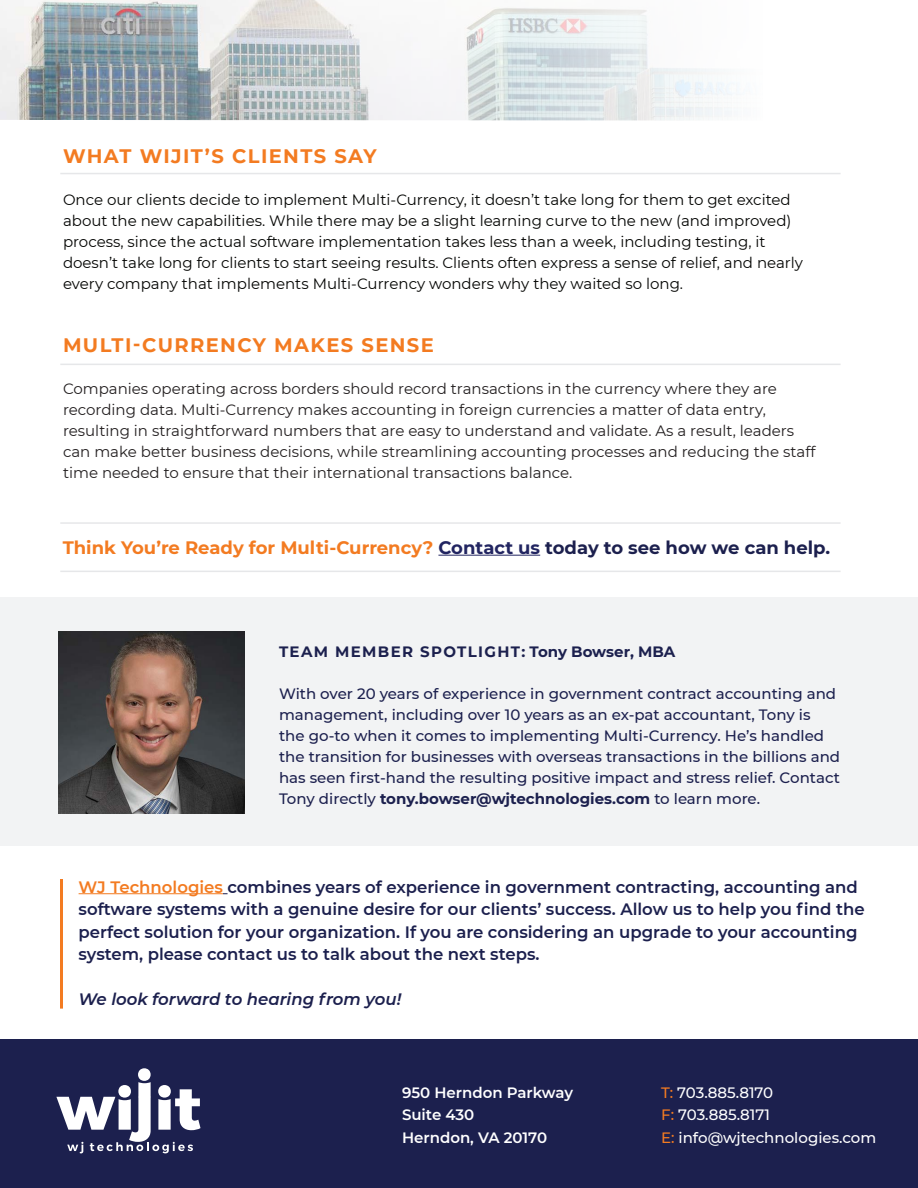
<style>
.page{position:relative;width:918px;height:1188px;background:#fff}
.page>*{position:absolute;margin:0;border:0;box-sizing:border-box;transform-origin:0 0}
.t1{font:700 19.5px "Montserrat";letter-spacing:.07em;color:#f37b21}
.t2{font:700 18px "Montserrat";color:#f37b21}
.t3{font:600 16.5px/22.5px "Montserrat";color:#1c204e}
.t4{font:italic 600 16.5px "Montserrat";color:#1c204e}
.t5{font:15px/21px "Montserrat";color:#040503}
.t6{font:15px/21px "Montserrat";color:#231f20}
.t7{font:500 15px/21px "Montserrat";color:#1c204e}
.t8{font:500 15px "Montserrat";color:#fff}
.t9{font:600 15px "Montserrat";color:#fff}
.t10{font:700 15px "Montserrat";letter-spacing:.09em;color:#1c204e}
.s1{color:#222561}
.s2{color:#1c204e}
.s3{font-weight:700}
.s4{color:#f37b21}
</style>
<div class="page">
<img style="left:0;top:0;width:732px;height:121px">
<div style="left:0;top:1040px;width:918px;height:148px;background:#1c204e"></div>
<div style="left:0;top:598px;width:918px;height:248px;background:#f2f3f4"></div>
<hr style="left:60px;top:173px;width:781px;height:1px;background:#e6e7e9">
<hr style="left:60px;top:571px;width:781px;height:1px;background:#e6e7e9">
<hr style="left:60px;top:522px;width:781px;height:2px;background:#e6e7e9">
<hr style="left:60px;top:364px;width:781px;height:1px;background:#e6e7e9">
<hr style="left:79px;top:893px;width:144px;height:1px;background:#f37b21">
<hr style="left:60px;top:879px;width:3px;height:130px;background:#f37b21">
<hr style="left:438px;top:555px;width:102px;height:1px;background:#222561">
<div style="left:138px;top:1068px;width:13px;height:13px;background:#fff;border-radius:50%"></div>
<svg style="left:56px;top:1082px;width:145px;height:71px"></svg>
<img style="left:58px;top:631px;width:187px;height:182px">
<p class="t1" style="left:63px;top:142px;width:315px">WHAT WIJIT’S CLIENTS SAY</p>
<p class="t5" style="left:63px;top:189px;width:741px">Once our clients decide to implement Multi-Currency, it doesn’t take long for them to get excited about the new capabilities. While there may be a slight learning curve to the new (and improved) process, since the actual software implementation takes less than a week, including testing, it doesn’t take long for clients to start seeing results. Clients often express a sense of relief, and nearly every company that implements Multi-Currency wonders why they waited so long.</p>
<p class="t1" style="left:63px;top:331px;width:372px">MULTI-CURRENCY MAKES SENSE</p>
<p class="t6" style="left:63px;top:378px;width:754px">Companies operating across borders should record transactions in the currency where they are recording data. Multi-Currency makes accounting in foreign currencies a matter of data entry, resulting in straightforward numbers that are easy to understand and validate. As a result, leaders can make better business decisions, while streamlining accounting processes and reducing the staff time needed to ensure that their international transactions balance.</p>
<p class="t2" style="left:63px;top:534px;width:769px">Think You’re Ready for Multi-Currency? <span class="s1">Contact us</span> <span class="s2">today to see how we can help.</span></p>
<p class="t10" style="left:279px;top:640px;width:398px">TEAM MEMBER SPOTLIGHT: Tony Bowser, MBA</p>
<p class="t7" style="left:279px;top:682px;width:563px">With over 20 years of experience in government contract accounting and management, including over 10 years as an ex-pat accountant, Tony is<br>the go-to when it comes to implementing Multi-Currency. He’s handled the transition for businesses with overseas transactions in the billions and has seen first-hand the resulting positive impact and stress relief. Contact Tony directly <span class="s3">tony.bowser@wjtechnologies.com</span> to learn more.</p>
<p class="t3" style="left:79px;top:875px;width:788px"><span class="s4">WJ Technologies</span> combines years of experience in government contracting, accounting and software systems with a genuine desire for our clients’ success. Allow us to help you find the perfect solution for your organization. If you are considering an upgrade to your accounting system, please contact us to talk about the next steps.</p>
<p class="t4" style="left:79px;top:987px;width:324px">We look forward to hearing from you!</p>
<p class="t9" style="left:402px;top:1082px;width:173px">950 Herndon Parkway</p>
<p class="t9" style="left:402px;top:1104px;width:74px">Suite 430</p>
<p class="t9" style="left:402px;top:1127px;width:147px">Herndon, VA 20170</p>
<p class="t8" style="left:661px;top:1082px;width:114px"><span class="s4">T:</span> 703.885.8170</p>
<p class="t8" style="left:661px;top:1104px;width:110px"><span class="s4">F:</span> 703.885.8171</p>
<p class="t8" style="left:661px;top:1127px;width:217px"><span class="s4">E:</span> info@wjtechnologies.com</p>
</div>
